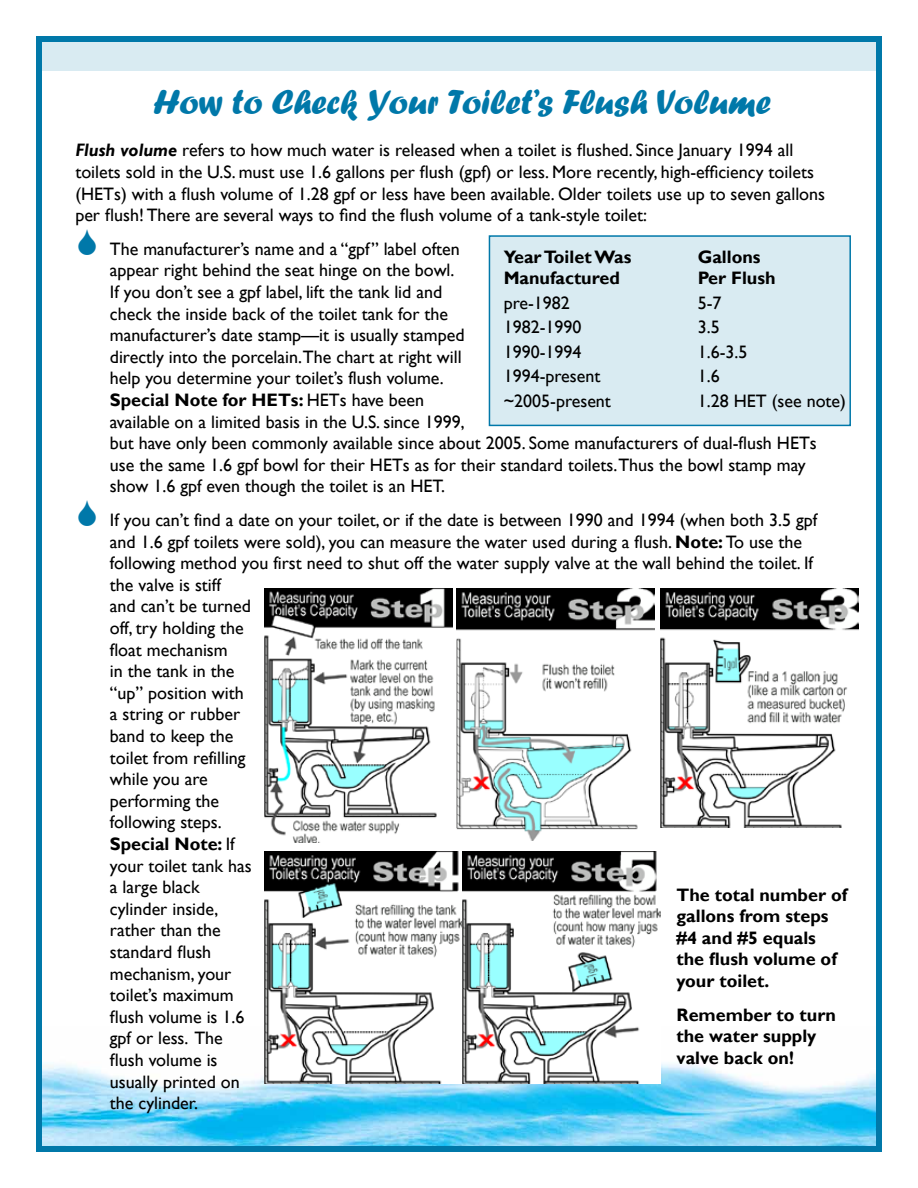
<style>
.page{position:relative;width:918px;height:1188px;background:#fff}
.page>*{position:absolute;margin:0;border:0;box-sizing:border-box;transform-origin:0 0}
.t1{font:36px "Forte";letter-spacing:-.01em;color:#0078a9}
.t2{font:18px/21.6px "Gill Sans";color:#000}
.t3{font:700 18px/21.6px "Gill Sans";color:#000}
.s1{font-weight:700;font-style:italic}
.s2{font-weight:700}
</style>
<div class="page">
<div style="left:42px;top:42px;width:834px;height:29px;background:#d9ebf2"></div>
<img style="left:43px;top:1063px;width:832px;height:82px">
<div style="left:36px;top:36px;width:846px;height:1116px;border:6px solid #0078a9"></div>
<div style="left:489px;top:236px;width:361px;height:189px;background:#d9ebf2"></div>
<div style="left:489px;top:235px;width:362px;height:191px;border:2px solid #0078a9"></div>
<img style="left:457px;top:588px;width:198px;height:253px">
<img style="left:661px;top:588px;width:198px;height:240px">
<img style="left:264px;top:851px;width:397px;height:232px">
<img style="left:264px;top:588px;width:189px;height:255px">
<h1 class="t1" style="left:153px;top:81px;width:619px">How to Check Your Toilet’s Flush Volume</h1>
<p class="t2" style="left:75px;top:140px;width:751px"><span class="s1">Flush volume</span> refers to how much water is released when a toilet is flushed. Since January 1994 all toilets sold in the U.S. must use 1.6 gallons per flush (gpf) or less. More recently, high-efficiency toilets (HETs) with a flush volume of 1.28 gpf or less have been available. Older toilets use up to seven gallons per flush! There are several ways to find the flush volume of a tank-style toilet:</p>
<p class="t2" style="left:110px;top:238px;width:708px">The manufacturer’s name and a “gpf” label often<br>appear right behind the seat hinge on the bowl.<br>If you don’t see a gpf label, lift the tank lid and<br>check the inside back of the toilet tank for the<br>manufacturer’s date stamp—it is usually stamped<br>directly into the porcelain.The chart at right will<br>help you determine your toilet’s flush volume.<br><span class="s2">Special Note for HETs:</span> HETs have been<br>available on a limited basis in the U.S. since 1999,<br>but have only been commonly available since about 2005. Some manufacturers of dual-flush HETs use the same 1.6 gpf bowl for their HETs as for their standard toilets.Thus the bowl stamp may show 1.6 gpf even though the toilet is an HET.</p>
<p class="t2" style="left:110px;top:510px;width:709px">If you can’t find a date on your toilet, or if the date is between 1990 and 1994 (when both 3.5 gpf and 1.6 gpf toilets were sold), you can measure the water used during a flush. <span class="s2">Note:</span> To use the following method you first need to shut off the water supply valve at the wall behind the toilet. If the valve is stiff<br>and can’t be turned<br>off, try holding the<br>float mechanism<br>in the tank in the<br>“up” position with<br>a string or rubber<br>band to keep the<br>toilet from refilling<br>while you are<br>performing the<br>following steps.<br><span class="s2">Special Note:</span> If<br>your toilet tank has<br>a large black<br>cylinder inside,<br>rather than the<br>standard flush<br>mechanism, your<br>toilet’s maximum<br>flush volume is 1.6<br>gpf or less. The<br>flush volume is<br>usually printed on<br>the cylinder.</p>
<p class="t3" style="left:504px;top:246px;width:129px">Year Toilet Was<br>Manufactured</p>
<p class="t3" style="left:698px;top:246px;width:79px">Gallons<br>Per Flush</p>
<p class="t2" style="left:504px;top:292px;width:68px">pre-1982</p>
<p class="t2" style="left:698px;top:292px;width:25px">5-7</p>
<p class="t2" style="left:504px;top:317px;width:79px">1982-1990</p>
<p class="t2" style="left:698px;top:317px;width:23px">3.5</p>
<p class="t2" style="left:504px;top:341px;width:79px">1990-1994</p>
<p class="t2" style="left:698px;top:341px;width:51px">1.6-3.5</p>
<p class="t2" style="left:504px;top:366px;width:98px">1994-present</p>
<p class="t2" style="left:698px;top:366px;width:23px">1.6</p>
<p class="t2" style="left:504px;top:390px;width:109px">~2005-present</p>
<p class="t2" style="left:698px;top:390px;width:150px">1.28 HET (see note)</p>
<p class="t3" style="left:676px;top:884px;width:172px">The total number of gallons from steps #4 and #5 equals the flush volume of your toilet.</p>
<p class="t3" style="left:676px;top:1004px;width:161px">Remember to turn the water supply valve back on!</p>
</div>
